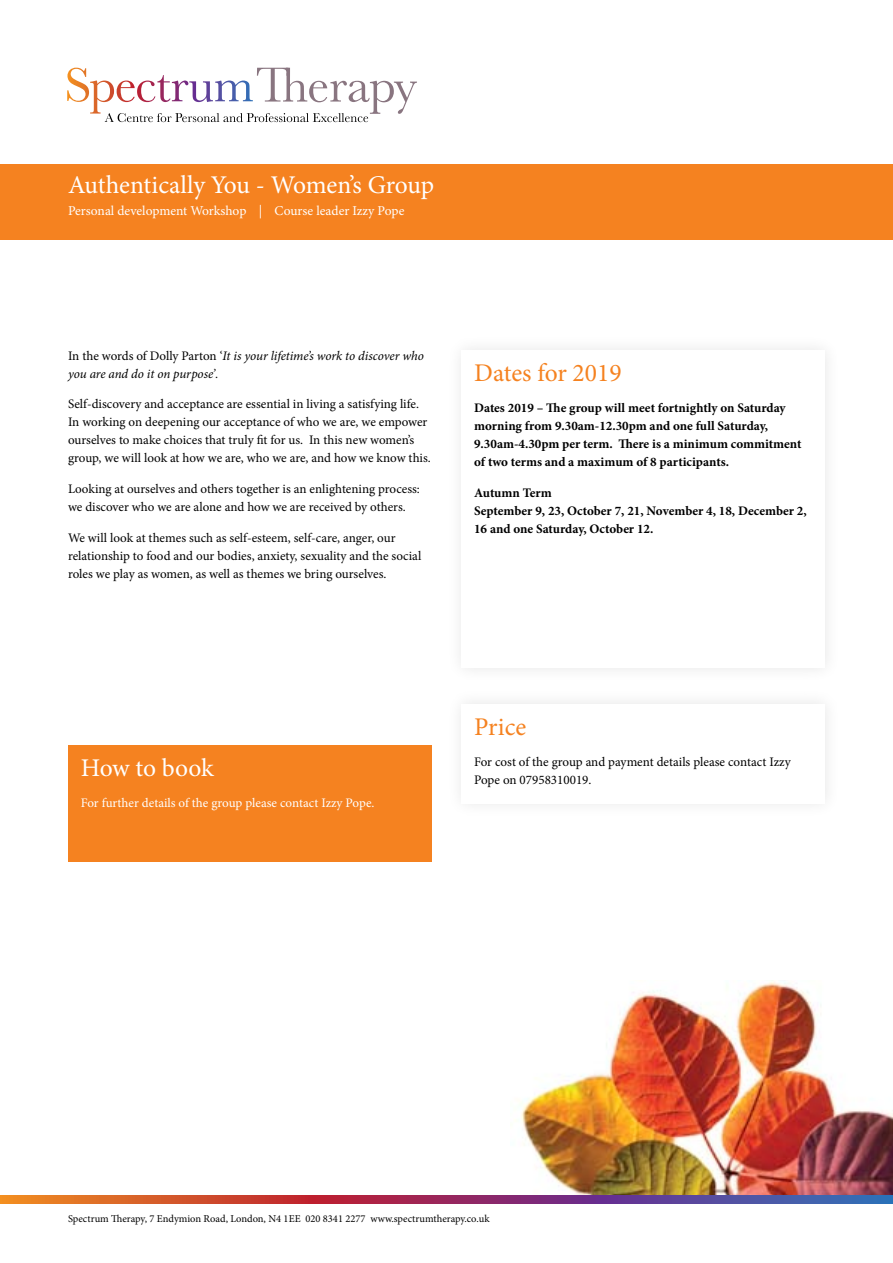
<style>
.page{position:relative;width:893px;height:1263px;background:#fff}
.page>*{position:absolute;margin:0;border:0;box-sizing:border-box;transform-origin:0 0}
.t1{font:25.5px "Minion Pro";letter-spacing:-.005em;color:#fff}
.t2{font:25.5px "Minion Pro";color:#f58220}
.t3{font:13.5px "Minion Pro";letter-spacing:-.005em;color:#fff}
.t4{font:13.05px/18px "Minion Pro";letter-spacing:-.005em;color:#000}
.t5{font:700 13.05px/18px "Minion Pro";color:#000}
.t6{font:italic 13.05px/18px "Minion Pro";letter-spacing:-.01em;color:#000}
.t7{font:13.05px "Minion Pro";color:#fff}
.t8{font:10.5px "Minion Pro";color:#000}
.s1{font-style:normal}
</style>
<div class="page">
<img style="left:515px;top:980px;width:378px;height:215px">
<svg style="left:67px;top:68px;width:350px;height:54px"></svg>
<div style="left:68px;top:745px;width:364px;height:117px;background:#f58220"></div>
<div style="left:445px;top:334px;width:396px;height:349px;background:#fbfbfb"></div>
<div style="left:461px;top:350px;width:364px;height:318px;background:#fff"></div>
<div style="left:0;top:164px;width:893px;height:75px;background:#f58220"></div>
<svg style="left:0;top:1195px;width:893px;height:9px;background:#944762"></svg>
<h1 class="t1" style="left:68px;top:167px;width:368px">Authentically You - Women’s Group</h1>
<p class="t3" style="left:68px;top:202px;width:338px">Personal development Workshop | Course leader Izzy Pope</p>
<p class="t6" style="left:68px;top:346px;width:357px"><span class="s1">In the words of Dolly Parton ‘</span>It is your lifetime’s work to discover who you are and do it on purpose’.</p>
<p class="t4" style="left:68px;top:395px;width:364px">Self-discovery and acceptance are essential in living a satisfying life.<br>In working on deepening our acceptance of who we are, we empower ourselves to make choices that truly fit for us. In this new women’s group, we will look at how we are, who we are, and how we know this.</p>
<p class="t4" style="left:68px;top:480px;width:353px">Looking at ourselves and others together is an enlightening process: we discover who we are alone and how we are received by others.</p>
<p class="t4" style="left:68px;top:529px;width:355px">We will look at themes such as self-esteem, self-care, anger, our relationship to food and our bodies, anxiety, sexuality and the social roles we play as women, as well as themes we bring ourselves.</p>
<h1 class="t2" style="left:474px;top:356px;width:149px">Dates for 2019</h1>
<p class="t5" style="left:474px;top:399px;width:329px">Dates 2019 – The group will meet fortnightly on Saturday morning from 9.30am-12.30pm and one full Saturday, 9.30am-4.30pm per term. There is a minimum commitment of two terms and a maximum of 8 participants.</p>
<p class="t5" style="left:474px;top:484px;width:334px">Autumn Term<br>September 9, 23, October 7, 21, November 4, 18, December 2,<br>16 and one Saturday, October 12.</p>
<h1 class="t1" style="left:81px;top:751px;width:135px">How to book</h1>
<p class="t7" style="left:81px;top:794px;width:295px">For further details of the group please contact Izzy Pope.</p>
<h1 class="t2" style="left:474px;top:710px;width:54px">Price</h1>
<p class="t4" style="left:474px;top:753px;width:318px">For cost of the group and payment details please contact Izzy<br>Pope on 07958310019.</p>
<p class="t8" style="left:68px;top:1212px;width:423px">Spectrum Therapy, 7 Endymion Road, London, N4 1EE 020 8341 2277 www.spectrumtherapy.co.uk</p>
</div>
